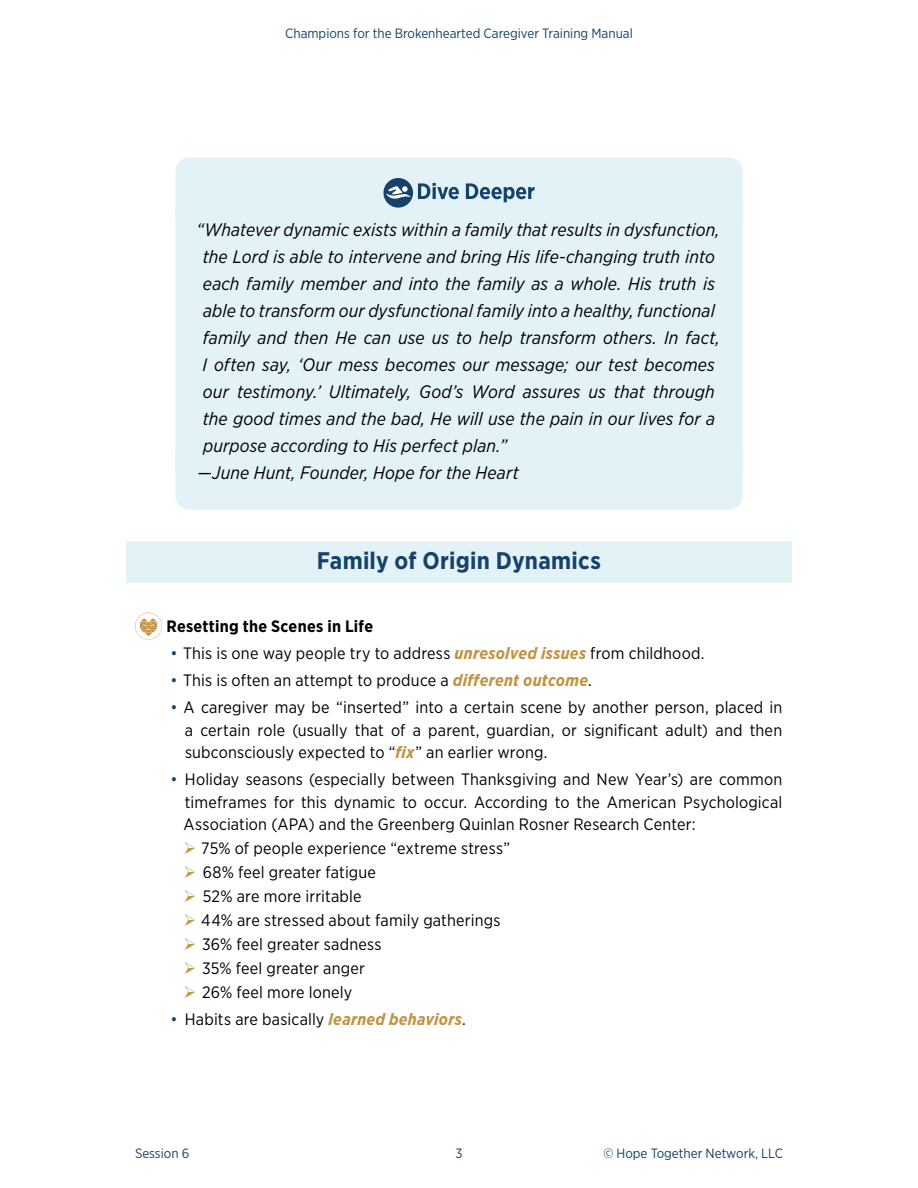
<style>
.page{position:relative;width:918px;height:1188px;background:#fff}
.page>*{position:absolute;margin:0;border:0;box-sizing:border-box;transform-origin:0 0}
.PAGES-10-Section_Title{font:700 24px "Gotham Narrow";letter-spacing:.01em;color:#164269}
.PAGES-51-Dive_Deeper_Quote{font:italic 18px/27px "Gotham Narrow";letter-spacing:.005em;color:#000}
.t1{font:16.5px/22.5px "Gotham Narrow";letter-spacing:.01em;color:#000;text-align:justify}
.PAGES-20-Icon_Bullet{font:700 16.5px "Gotham Narrow";letter-spacing:.015em;color:#000}
.t2{font:13.5px "Gotham Narrow";color:#164269}
.s1{color:#164269}
.s2{font-weight:700;font-style:italic;color:#c39344}
</style>
<div class="page">
<div style="left:176px;top:158px;width:566px;height:73px;background:#e2f2f7;border-radius:14px"></div>
<div style="left:176px;top:195px;width:566px;height:288px;background:#e2f2f7;border-radius:14px"></div>
<div style="left:176px;top:438px;width:566px;height:72px;background:#e2f2f7;border-radius:14px"></div>
<div style="left:126px;top:541px;width:666px;height:42px;background:#e2f2f7"></div>
<svg style="left:383px;top:178px;width:76px;height:30px"></svg>
<svg style="left:466px;top:183px;width:69px;height:19px"></svg>
<svg style="left:135px;top:613px;width:27px;height:27px"></svg>
<p class="t2" style="left:285px;top:25px;width:349px">Champions for the Brokenhearted Caregiver Training Manual</p>
<p class="PAGES-51-Dive_Deeper_Quote" style="left:203px;top:216px;width:519px;text-indent:-6px">“Whatever dynamic exists within a family that results in dysfunction, the Lord is able to intervene and bring His life‑changing truth into each family member and into the family as a whole. His truth is able to transform our dysfunctional family into a healthy, functional family and then He can use us to help transform others. In fact, I often say, ‘Our mess becomes our message; our test becomes our testimony.’ Ultimately, God’s Word assures us that through the good times and the bad, He will use the pain in our lives for a purpose according to His perfect plan.”</p>
<p class="PAGES-51-Dive_Deeper_Quote" style="left:198px;top:459px;width:323px">—June Hunt, Founder, Hope for the Heart</p>
<p class="PAGES-10-Section_Title" style="left:317px;top:545px;width:285px">Family of Origin Dynamics</p>
<p class="PAGES-20-Icon_Bullet" style="left:166px;top:616px;width:208px">Resetting the Scenes in Life</p>
<p class="t1" style="left:171px;top:642px;width:536px"><span class="s1">•</span> This is one way people try to address <span class="s2">unresolved issues</span> from childhood.</p>
<p class="t1" style="left:171px;top:669px;width:423px"><span class="s1">•</span> This is often an attempt to produce a <span class="s2">different outcome</span>.</p>
<p class="t1" style="left:185px;top:696px;width:599px;text-indent:-14px"><span class="s1">•</span> A caregiver may be “inserted” into a certain scene by another person, placed in a certain role (usually that of a parent, guardian, or significant adult) and then subconsciously expected to “<span class="s2">fix</span>” an earlier wrong.</p>
<p class="t1" style="left:184px;top:768px;width:600px;text-indent:-13px"><span class="s1">•</span> Holiday seasons (especially between Thanksgiving and New Year’s) are common timeframes for this dynamic to occur. According to the American Psychological Association (APA) and the Greenberg Quinlan Rosner Research Center:</p>
<p class="t1" style="left:201px;top:837px;width:310px">75% of people experience “extreme stress”</p>
<p class="t1" style="left:203px;top:861px;width:175px">68% feel greater fatigue</p>
<p class="t1" style="left:203px;top:885px;width:160px">52% are more irritable</p>
<p class="t1" style="left:201px;top:909px;width:301px">44% are stressed about family gatherings</p>
<p class="t1" style="left:202px;top:933px;width:181px">36% feel greater sadness</p>
<p class="t1" style="left:202px;top:957px;width:164px">35% feel greater anger</p>
<p class="t1" style="left:202px;top:981px;width:152px">26% feel more lonely</p>
<p class="t1" style="left:171px;top:1008px;width:297px"><span class="s1">•</span> Habits are basically <span class="s2">learned behaviors</span>.</p>
<p class="t2" style="left:135px;top:1145px;width:56px">Session 6</p>
<p class="t2" style="left:455px;top:1145px;width:9px">3</p>
<p class="t2" style="left:603px;top:1145px;width:181px">© Hope Together Network, LLC</p>
</div>
